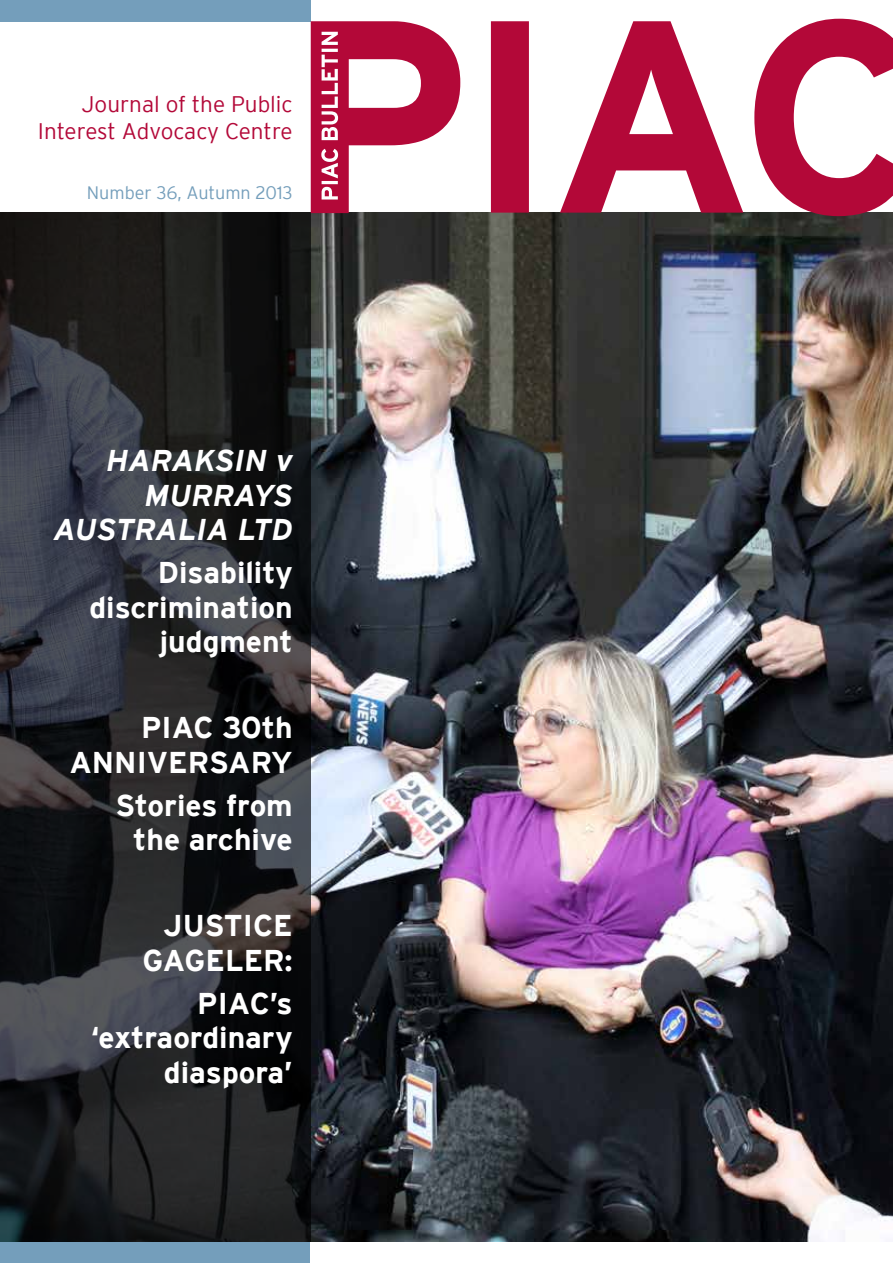
<style>
.page{position:relative;width:893px;height:1263px;background:#fff}
.page>*{position:absolute;margin:0;border:0;box-sizing:border-box;transform-origin:0 0}
.t1{font:700 30px/34.5px "Interstate";color:#fff;text-align:right}
.t2{font:italic 700 30px/34.5px "Interstate";color:#fff;text-align:right}
.t3{font:300 22.5px/27px "Interstate";color:#b30838;text-align:right}
.t4{font:300 18px "Interstate";color:#749ebb}
</style>
<div class="page">
<div style="left:0;top:0;width:311px;height:21px;background:#749ebb"></div>
<div style="left:0;top:1242px;width:311px;height:21px;background:#749ebb"></div>
<img style="left:311px;top:216px;width:582px;height:1026px">
<svg style="left:0;top:213px;width:311px;height:1029px;background:#252629"></svg>
<svg style="left:311px;top:19px;width:582px;height:197px"></svg>
<svg style="left:321px;top:32px;width:17px;height:168px"></svg>
<p class="t3" style="left:38px;top:91px;width:256px">Journal of the Public<br>Interest Advocacy Centre</p>
<p class="t4" style="left:87px;top:183px;width:207px">Number 36, Autumn 2013</p>
<p class="t2" style="left:54px;top:443px;width:241px">HARAKSIN v<br>MURRAYS<br>AUSTRALIA LTD</p>
<p class="t1" style="left:89px;top:555px;width:205px">Disability discrimination judgment</p>
<p class="t1" style="left:69px;top:710px;width:225px">PIAC 30th<br>ANNIVERSARY</p>
<p class="t1" style="left:116px;top:788px;width:179px;text-align:center">Stories from the archive</p>
<p class="t1" style="left:142px;top:908px;width:152px">JUSTICE<br>GAGELER:</p>
<p class="t1" style="left:91px;top:986px;width:203px">PIAC’s ‘extraordinary diaspora’</p>
</div>
